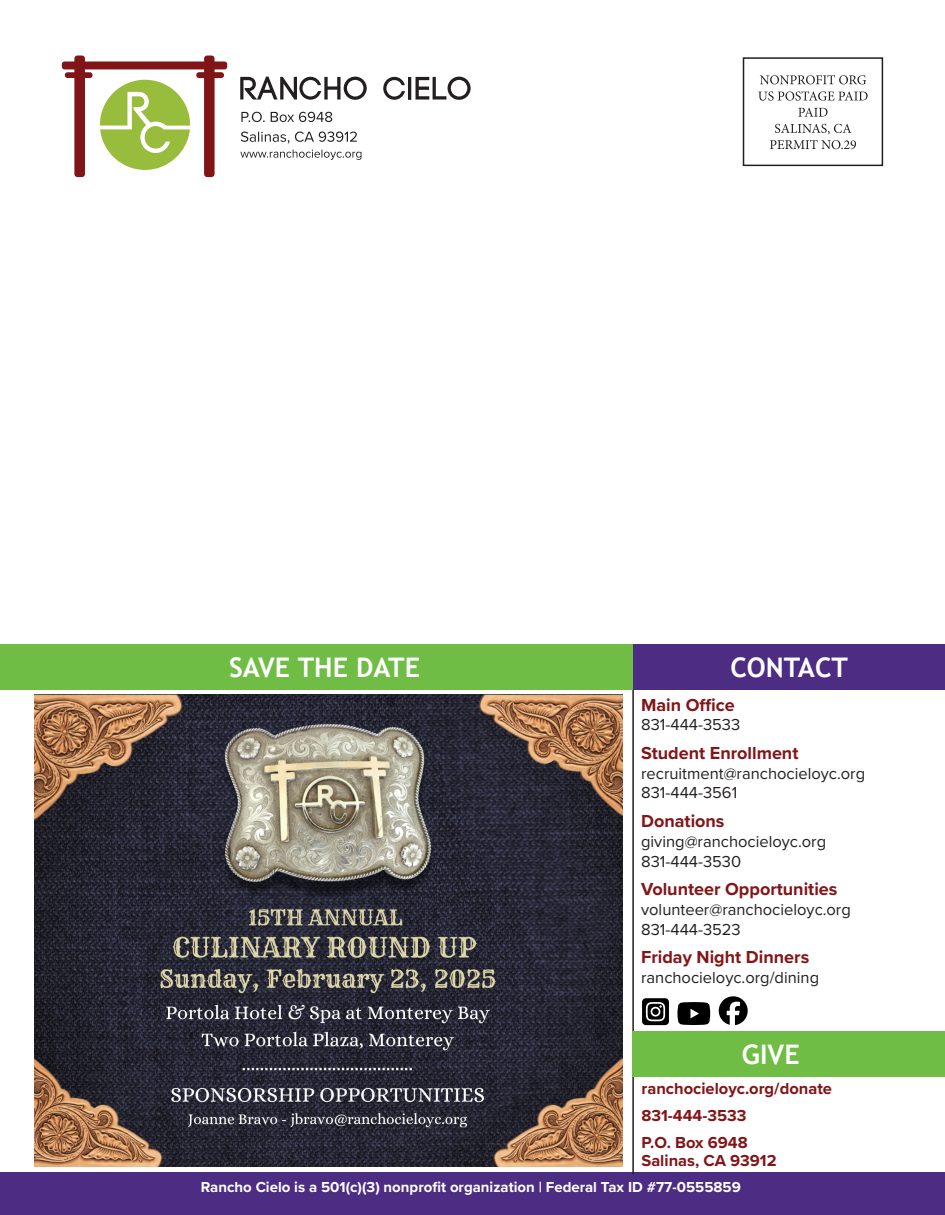
<style>
.page{position:relative;width:945px;height:1215px;background:#fff}
.page>*{position:absolute;margin:0;border:0;box-sizing:border-box;transform-origin:0 0}
.t1{font:700 27px "Trebuchet MS";color:#fff}
.t2{font:700 18px "Proxima Nova";color:#821518}
.t3{font:16.5px "Proxima Nova";color:#231f20}
.t4{font:700 16.5px "Proxima Nova";color:#821518}
.t5{font:700 15px "Proxima Nova";color:#fff}
</style>
<div class="page">
<div style="left:0;top:1172px;width:945px;height:43px;background:#4d2d83"></div>
<div style="left:631px;top:644px;width:314px;height:46px;background:#4c2d83"></div>
<svg style="left:760px;top:75px;width:106px;height:9px"></svg>
<svg style="left:758px;top:91px;width:110px;height:10px"></svg>
<svg style="left:798px;top:108px;width:30px;height:9px"></svg>
<svg style="left:775px;top:124px;width:76px;height:10px"></svg>
<svg style="left:770px;top:140px;width:86px;height:9px"></svg>
<div style="left:743px;top:57px;width:140px;height:109px;border:2px solid #231f20"></div>
<div style="left:74px;top:55px;width:11px;height:122px;background:#811417;border-radius:3px"></div>
<div style="left:204px;top:56px;width:11px;height:121px;background:#811417;border-radius:3px"></div>
<div style="left:62px;top:62px;width:165px;height:7px;background:#811417;border-radius:3px"></div>
<div style="left:65px;top:72px;width:28px;height:6px;background:#811417;border-radius:3px"></div>
<div style="left:196px;top:72px;width:28px;height:6px;background:#811417;border-radius:3px"></div>
<svg style="left:100px;top:80px;width:90px;height:90px"></svg>
<svg style="left:240px;top:77px;width:127px;height:23px"></svg>
<svg style="left:383px;top:77px;width:88px;height:23px"></svg>
<svg style="left:240px;top:150px;width:121px;height:10px"></svg>
<svg style="left:241px;top:132px;width:116px;height:12px"></svg>
<svg style="left:241px;top:112px;width:91px;height:10px"></svg>
<div style="left:0;top:644px;width:632px;height:46px;background:#6fbd44"></div>
<hr style="left:632px;top:690px;width:2px;height:484px;background:#231f20">
<div style="left:632px;top:1031px;width:313px;height:45px;background:#6fbd44"></div>
<svg style="left:719px;top:996px;width:29px;height:29px"></svg>
<svg style="left:642px;top:998px;width:27px;height:27px"></svg>
<svg style="left:678px;top:1002px;width:32px;height:23px"></svg>
<img style="left:34px;top:695px;width:588px;height:472px">
<p class="t1" style="left:229px;top:651px;width:192px">SAVE THE DATE</p>
<p class="t1" style="left:730px;top:651px;width:119px">CONTACT</p>
<p class="t2" style="left:641px;top:691px;width:95px">Main Office</p>
<p class="t3" style="left:641px;top:713px;width:101px">831-444-3533</p>
<p class="t2" style="left:641px;top:739px;width:159px">Student Enrollment</p>
<p class="t3" style="left:641px;top:761px;width:226px">recruitment@ranchocieloyc.org</p>
<p class="t3" style="left:641px;top:781px;width:98px">831-444-3561</p>
<p class="t2" style="left:641px;top:808px;width:85px">Donations</p>
<p class="t3" style="left:641px;top:829px;width:187px">giving@ranchocieloyc.org</p>
<p class="t3" style="left:641px;top:849px;width:102px">831-444-3530</p>
<p class="t2" style="left:641px;top:876px;width:198px">Volunteer Opportunities</p>
<p class="t3" style="left:641px;top:897px;width:211px">volunteer@ranchocieloyc.org</p>
<p class="t3" style="left:641px;top:917px;width:101px">831-444-3523</p>
<p class="t2" style="left:641px;top:944px;width:170px">Friday Night Dinners</p>
<p class="t3" style="left:641px;top:965px;width:180px">ranchocieloyc.org/dining</p>
<p class="t1" style="left:742px;top:1037px;width:59px">GIVE</p>
<p class="t4" style="left:641px;top:1076px;width:192px">ranchocieloyc.org/donate</p>
<p class="t4" style="left:641px;top:1103px;width:107px">831-444-3533</p>
<p class="t4" style="left:641px;top:1130px;width:108px">P.O. Box 6948</p>
<p class="t4" style="left:641px;top:1148px;width:137px">Salinas, CA 93912</p>
<p class="t5" style="left:201px;top:1176px;width:542px">Rancho Cielo is a 501(c)(3) nonprofit organization | Federal Tax ID #77-0555859</p>
</div>
